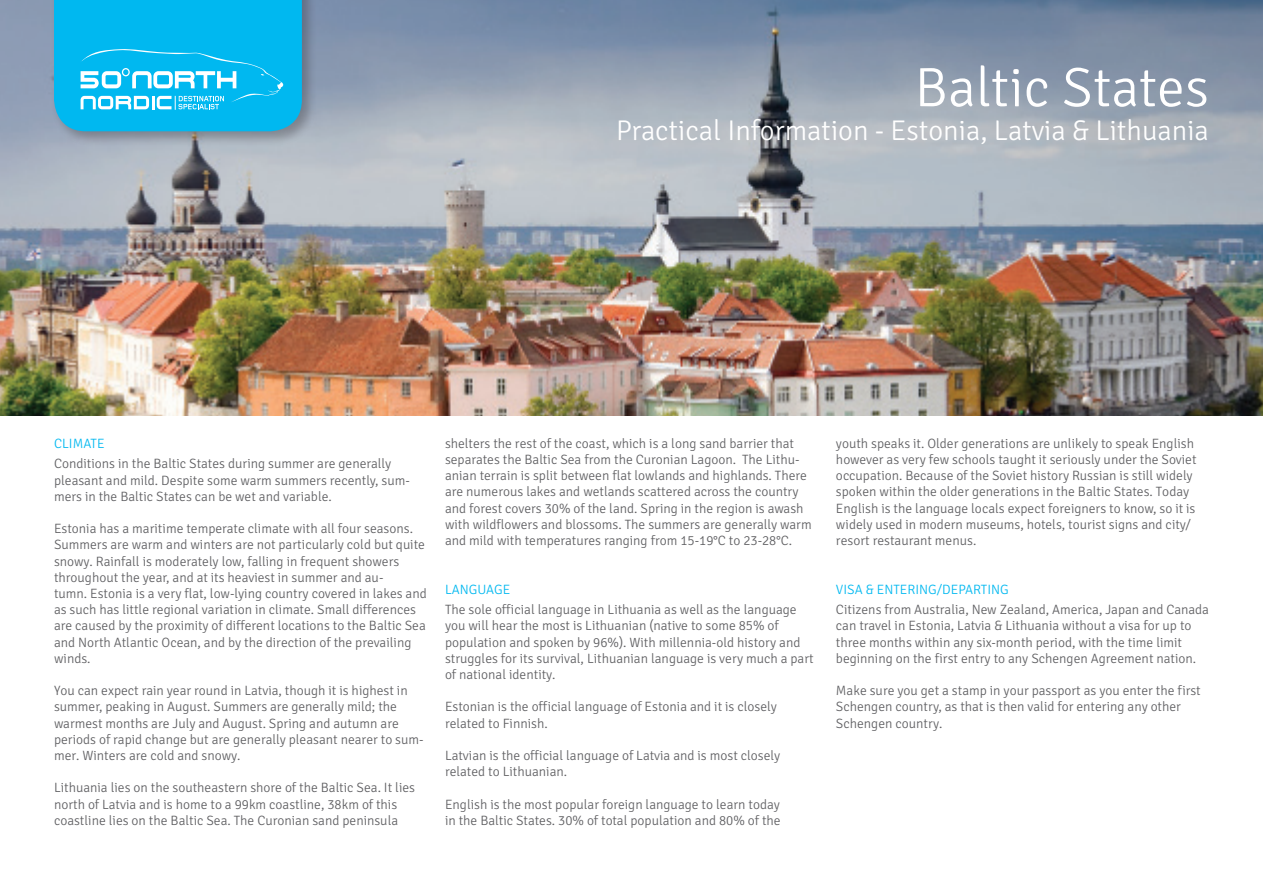
<style>
.page{position:relative;width:1263px;height:893px;background:#fff}
.page>*{position:absolute;margin:0;border:0;box-sizing:border-box;transform-origin:0 0}
.t1{font:300 55.5px "Signika Negative";color:#fff}
.t2{font:300 28.5px "Signika Negative";color:#fff}
.t3{font:300 13.5px/16.2px "Signika Negative";color:#5f5f62}
.t4{font:300 13.5px "Signika Negative";color:#00b8f0}
</style>
<div class="page">
<img style="left:0;top:0;width:1263px;height:415px">
<div style="left:51px;top:0;width:266px;height:147px;background:#231f20;opacity:.3"></div>
<svg style="left:54px;top:0;width:248px;height:131px"></svg>
<p class="t1" style="left:915px;top:57px;width:296px">Baltic States</p>
<p class="t2" style="left:616px;top:115px;width:594px">Practical Information - Estonia, Latvia &amp; Lithuania</p>
<p class="t4" style="left:54px;top:436px;width:52px">CLIMATE</p>
<p class="t3" style="left:54px;top:456px;width:357px">Conditions in the Baltic States during summer are generally pleasant and mild. Despite some warm summers recently, sum&shy;mers in the Baltic States can be wet and variable.</p>
<p class="t3" style="left:54px;top:521px;width:374px">Estonia has a maritime temperate climate with all four seasons.<br>Summers are warm and winters are not particularly cold but quite snowy. Rainfall is moderately low, falling in frequent showers throughout the year, and at its heaviest in summer and au-<br>tumn. Estonia is a very flat, low-lying country covered in lakes and as such has little regional variation in climate. Small differences are caused by the proximity of different locations to the Baltic Sea and North Atlantic Ocean, and by the direction of the prevailing winds.</p>
<p class="t3" style="left:54px;top:683px;width:371px">You can expect rain year round in Latvia, though it is highest in summer, peaking in August. Summers are generally mild; the warmest months are July and August. Spring and autumn are periods of rapid change but are generally pleasant nearer to sum&shy;mer. Winters are cold and snowy.</p>
<p class="t3" style="left:54px;top:780px;width:363px">Lithuania lies on the southeastern shore of the Baltic Sea. It lies north of Latvia and is home to a 99km coastline, 38km of this coastline lies on the Baltic Sea. The Curonian sand peninsula</p>
<p class="t3" style="left:445px;top:435px;width:368px">shelters the rest of the coast, which is a long sand barrier that separates the Baltic Sea from the Curonian Lagoon. The Lithu&shy;anian terrain is split between flat lowlands and highlands. There are numerous lakes and wetlands scattered across the country and forest covers 30% of the land. Spring in the region is awash with wildflowers and blossoms. The summers are generally warm and mild with temperatures ranging from 15-19°C to 23-28°C.</p>
<p class="t4" style="left:445px;top:582px;width:67px">LANGUAGE</p>
<p class="t3" style="left:445px;top:602px;width:370px">The sole official language in Lithuania as well as the language you will hear the most is Lithuanian (native to some 85% of population and spoken by 96%). With millennia-old history and struggles for its survival, Lithuanian language is very much a part of national identity.</p>
<p class="t3" style="left:445px;top:699px;width:333px">Estonian is the official language of Estonia and it is closely related to Finnish.</p>
<p class="t3" style="left:445px;top:747px;width:337px">Latvian is the official language of Latvia and is most closely related to Lithuanian.</p>
<p class="t3" style="left:445px;top:796px;width:337px">English is the most popular foreign language to learn today in the Baltic States. 30% of total population and 80% of the</p>
<p class="t3" style="left:836px;top:435px;width:362px">youth speaks it. Older generations are unlikely to speak English however as very few schools taught it seriously under the Soviet occupation. Because of the Soviet history Russian is still widely spoken within the older generations in the Baltic States. Today English is the language locals expect foreigners to know, so it is widely used in modern museums, hotels, tourist signs and city/ resort restaurant menus.</p>
<p class="t4" style="left:836px;top:582px;width:174px">VISA &amp; ENTERING/DEPARTING</p>
<p class="t3" style="left:836px;top:602px;width:374px">Citizens from Australia, New Zealand, America, Japan and Canada can travel in Estonia, Latvia &amp; Lithuania without a visa for up to three months within any six-month period, with the time limit beginning on the first entry to any Schengen Agreement nation.</p>
<p class="t3" style="left:836px;top:683px;width:366px">Make sure you get a stamp in your passport as you enter the first<br>Schengen country, as that is then valid for entering any other<br>Schengen country.</p>
</div>
